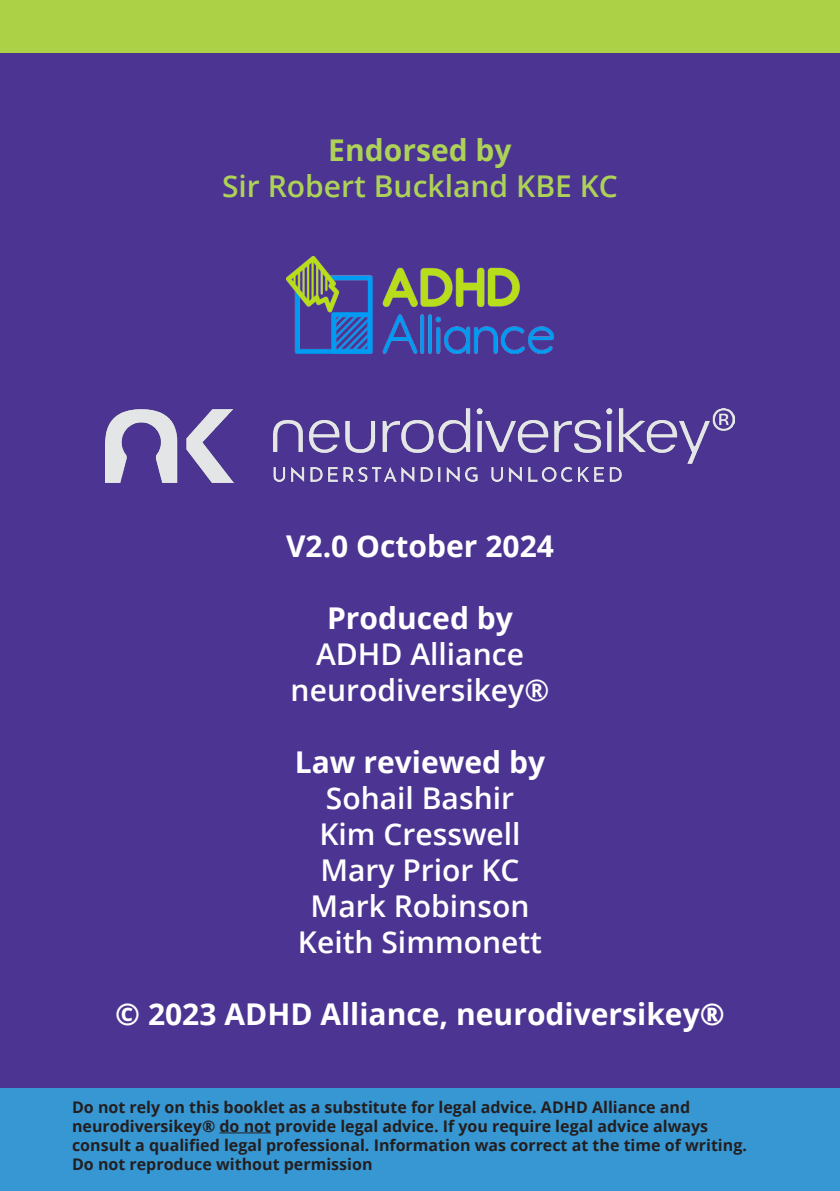
<style>
.page{position:relative;width:840px;height:1191px;background:#fff}
.page>*{position:absolute;margin:0;border:0;box-sizing:border-box;transform-origin:0 0}
.t1{font:600 30px/36px "Open Sans";color:#fff;text-align:center}
.t2{font:700 30px "Open Sans";color:#fff}
.t3{font:600 30px "Open Sans";color:#add257}
.t4{font:700 30px "Open Sans";color:#add257}
.t5{font:700 16px/19.2px "Open Sans";color:#231f20}
</style>
<div class="page">
<div style="left:0;top:0;width:839px;height:1191px;background:#4b3492"></div>
<div style="left:0;top:0;width:839px;height:53px;background:#acd146"></div>
<div style="left:0;top:1089px;width:839px;height:102px;background:#3797d3"></div>
<hr style="left:219px;top:1132px;width:52px;height:1px;background:#231f20">
<img style="left:286px;top:257px;width:267px;height:96px">
<img style="left:105px;top:408px;width:629px;height:74px">
<h1 class="t4" style="left:328px;top:129px;width:185px">Endorsed by</h1>
<h1 class="t3" style="left:222px;top:166px;width:397px">Sir Robert Buckland KBE KC</h1>
<h1 class="t2" style="left:286px;top:525px;width:269px">V2.0 October 2024</h1>
<h1 class="t2" style="left:327px;top:597px;width:187px">Produced by</h1>
<h1 class="t1" style="left:290px;top:635px;width:260px">ADHD Alliance neurodiversikey®</h1>
<h1 class="t2" style="left:294px;top:741px;width:252px">Law reviewed by</h1>
<h1 class="t1" style="left:298px;top:779px;width:245px">Sohail Bashir<br>Kim Cresswell<br>Mary Prior KC<br>Mark Robinson<br>Keith Simmonett</h1>
<h1 class="t2" style="left:115px;top:993px;width:610px">© 2023 ADHD Alliance, neurodiversikey®</h1>
<p class="t5" style="left:72px;top:1096px;width:676px">Do not rely on this booklet as a substitute for legal advice. ADHD Alliance and neurodiversikey® do not provide legal advice. If you require legal advice always consult a qualified legal professional. Information was correct at the time of writing.<br>Do not reproduce without permission</p>
</div>
